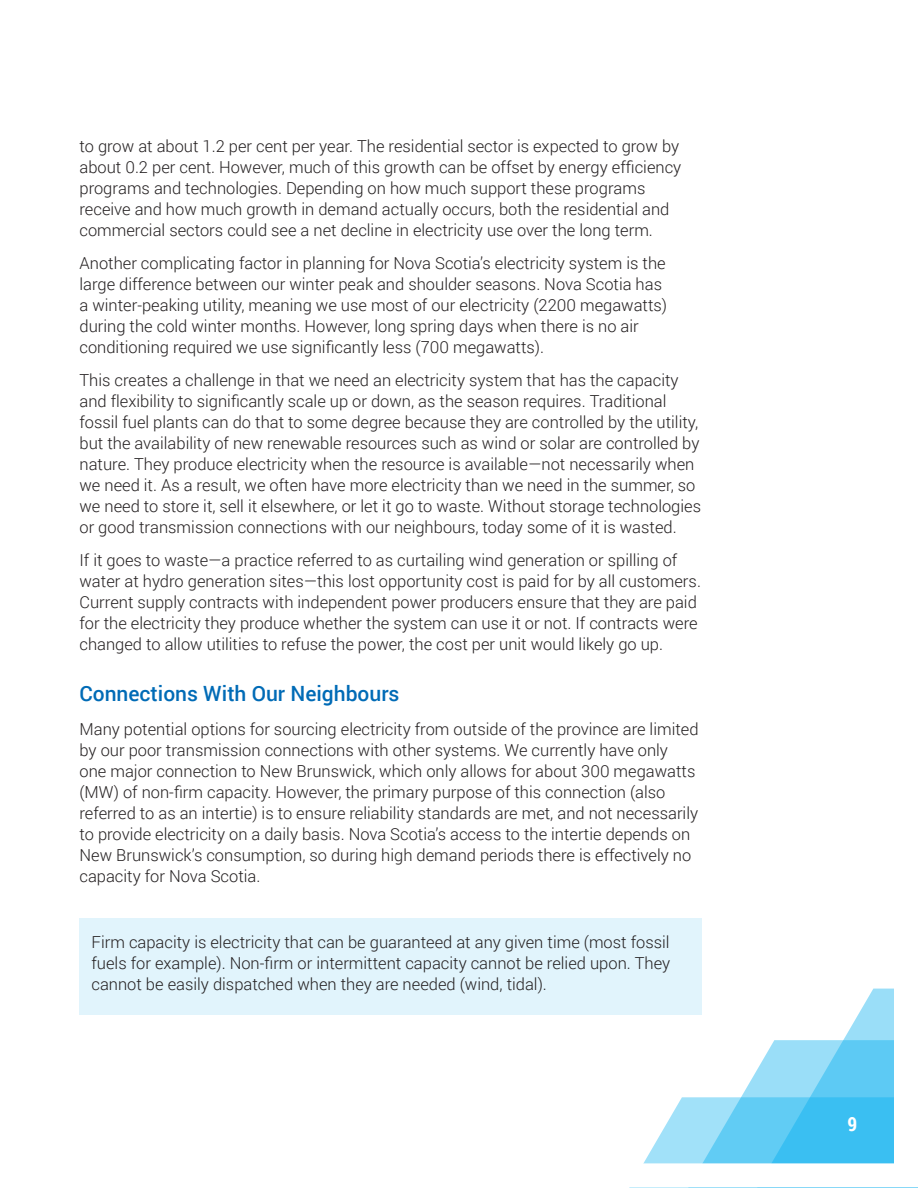
<style>
.page{position:relative;width:918px;height:1188px;background:#fff}
.page>*{position:absolute;margin:0;border:0;box-sizing:border-box;transform-origin:0 0}
.Subheader{font:500 21px "Roboto";color:#006bb6}
.t1{font:700 19.5px "Roboto Condensed";color:#fff}
.Body{font:300 16.5px/21px "Roboto";color:#231f20}
.Body__in_box{font:300 16.5px/21px "Roboto";color:#231f20;text-align:justify}
</style>
<div class="page">
<svg style="left:567px;top:989px;width:351px;height:199px"></svg>
<div style="left:80px;top:918px;width:622px;height:96px;background:#e1f4fc"></div>
<p class="Body" style="left:80px;top:135px;width:603px">to grow at about 1.2 per cent per year. The residential sector is expected to grow by about 0.2 per cent. However, much of this growth can be offset by energy efficiency programs and technologies. Depending on how much support these programs receive and how much growth in demand actually occurs, both the residential and commercial sectors could see a net decline in electricity use over the long term.</p>
<p class="Body" style="left:80px;top:252px;width:589px">Another complicating factor in planning for Nova Scotia’s electricity system is the large difference between our winter peak and shoulder seasons. Nova Scotia has a winter-peaking utility, meaning we use most of our electricity (2200 megawatts) during the cold winter months. However, long spring days when there is no air conditioning required we use significantly less (700 megawatts).</p>
<p class="Body" style="left:80px;top:369px;width:623px">This creates a challenge in that we need an electricity system that has the capacity and flexibility to significantly scale up or down, as the season requires. Traditional fossil fuel plants can do that to some degree because they are controlled by the utility, but the availability of new renewable resources such as wind or solar are controlled by nature. They produce electricity when the resource is available—not necessarily when we need it. As a result, we often have more electricity than we need in the summer, so we need to store it, sell it elsewhere, or let it go to waste. Without storage technologies or good transmission connections with our neighbours, today some of it is wasted.</p>
<p class="Body" style="left:80px;top:549px;width:623px">If it goes to waste—a practice referred to as curtailing wind generation or spilling of water at hydro generation sites—this lost opportunity cost is paid for by all customers.<br>Current supply contracts with independent power producers ensure that they are paid for the electricity they produce whether the system can use it or not. If contracts were changed to allow utilities to refuse the power, the cost per unit would likely go up.</p>
<p class="Subheader" style="left:80px;top:679px;width:322px">Connections With Our Neighbours</p>
<p class="Body" style="left:80px;top:719px;width:621px">Many potential options for sourcing electricity from outside of the province are limited by our poor transmission connections with other systems. We currently have only one major connection to New Brunswick, which only allows for about 300 megawatts (MW) of non-firm capacity. However, the primary purpose of this connection (also referred to as an intertie) is to ensure reliability standards are met, and not necessarily to provide electricity on a daily basis. Nova Scotia’s access to the intertie depends on New Brunswick’s consumption, so during high demand periods there is effectively no capacity for Nova Scotia.</p>
<p class="Body__in_box" style="left:92px;top:932px;width:580px">Firm capacity is electricity that can be guaranteed at any given time (most fossil fuels for example). Non-firm or intermittent capacity cannot be relied upon. They cannot be easily dispatched when they are needed (wind, tidal).</p>
<p class="t1" style="left:848px;top:1110px;width:11px">9</p>
</div>
